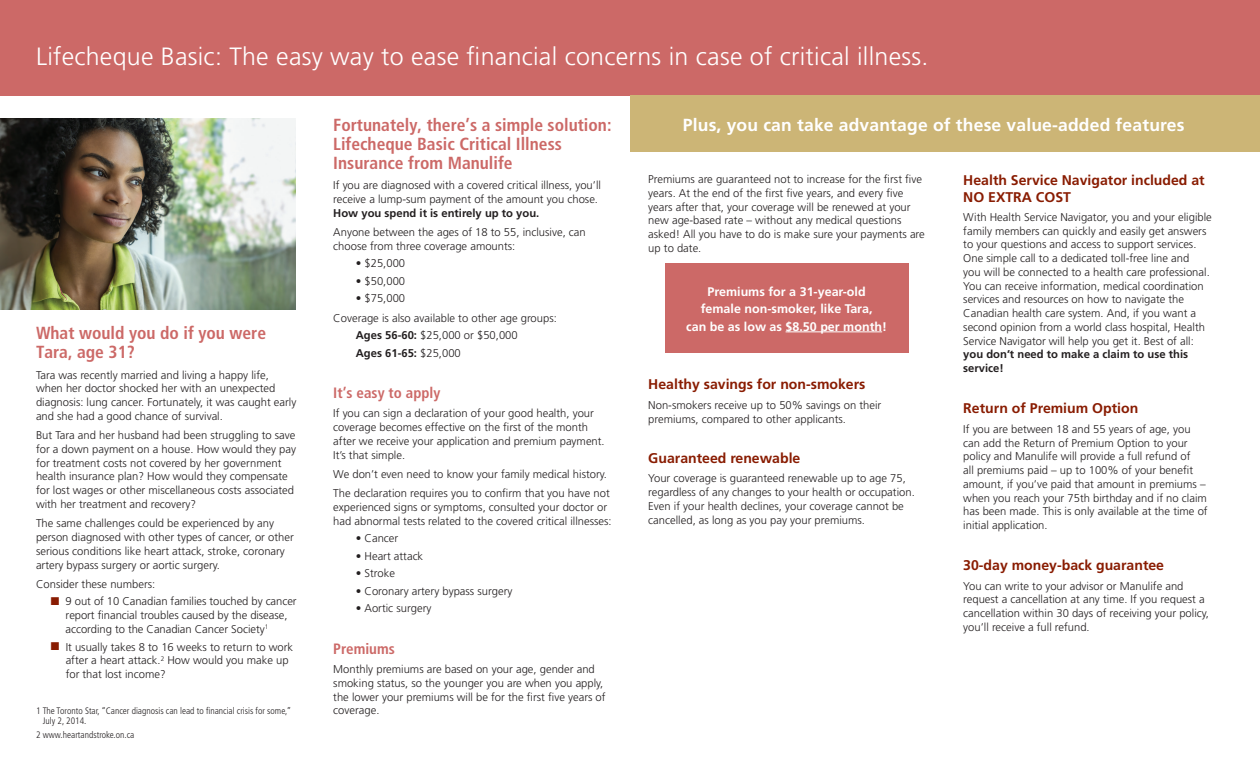
<style>
.page{position:relative;width:1260px;height:765px;background:#fff}
.page>*{position:absolute;margin:0;border:0;box-sizing:border-box;transform-origin:0 0}
.t1{font:300 25px "Frutiger";letter-spacing:.01em;color:#fff}
.t2{font:700 condensed 17.5px/18.8px "Frutiger";color:#cc6967}
.t3{font:700 17.5px "Frutiger";letter-spacing:.01em;color:#fff}
.t4{font:700 condensed 15px "Frutiger";color:#cc6967}
.t5{font:700 14px/16.2px "Frutiger";color:#891c02}
.t6{font:700 12.5px/17.5px "Frutiger";color:#fff;text-align:center}
.t7{font:300 11.25px/13.8px "Frutiger";color:#231f20}
.t8{font:700 11.25px/13.8px "Frutiger";color:#231f20}
.t9{font:300 condensed 9.38px/10.6px "Frutiger";color:#231f20}
.s1{color:#891c02}
.s2{font-weight:700}
</style>
<div class="page">
<div style="left:0;top:0;width:1260px;height:96px;background:#cc6967"></div>
<img style="left:0;top:118px;width:296px;height:191px">
<div style="left:630px;top:96px;width:630px;height:56px;background:#ccb576"></div>
<div style="left:665px;top:263px;width:244px;height:90px;background:#cc6967"></div>
<hr style="left:786px;top:332px;width:96px;height:1px;background:#fff">
<h1 class="t1" style="left:36px;top:42px;width:894px">Lifecheque Basic: The easy way to ease financial concerns in case of critical illness.</h1>
<h2 class="t2" style="left:36px;top:324px;width:232px">What would you do if you were<br>Tara, age 31?</h2>
<p class="t7" style="left:36px;top:368px;width:262px">Tara was recently married and living a happy life, when her doctor shocked her with an unexpected diagnosis: lung cancer. Fortunately, it was caught early and she had a good chance of survival.</p>
<p class="t7" style="left:36px;top:428px;width:262px">But Tara and her husband had been struggling to save for a down payment on a house. How would they pay for treatment costs not covered by her government health insurance plan? How would they compensate for lost wages or other miscellaneous costs associated with her treatment and recovery?</p>
<p class="t7" style="left:36px;top:517px;width:259px">The same challenges could be experienced by any person diagnosed with other types of cancer, or other serious conditions like heart attack, stroke, coronary artery bypass surgery or aortic surgery.</p>
<p class="t7" style="left:36px;top:577px;width:121px">Consider these numbers:</p>
<p class="t7" style="left:66px;top:595px;width:233px;text-indent:-15px"><span class="s1">■</span> 9 out of 10 Canadian families touched by cancer report financial troubles caused by the disease, according to the Canadian Cancer Society<sup>1</sup></p>
<p class="t7" style="left:66px;top:640px;width:229px;text-indent:-15px"><span class="s1">■</span> It usually takes 8 to 16 weeks to return to work after a heart attack.<sup>2</sup> How would you make up for that lost income?</p>
<p class="t9" style="left:43px;top:705px;width:250px;text-indent:-7px">1 The Toronto Star, “Cancer diagnosis can lead to financial crisis for some,”<br>July 2, 2014.</p>
<p class="t9" style="left:36px;top:729px;width:100px">2 www.heartandstroke.on.ca</p>
<h2 class="t2" style="left:333px;top:116px;width:280px">Fortunately, there’s a simple solution:<br>Lifecheque Basic Critical Illness<br>Insurance from Manulife</h2>
<p class="t7" style="left:333px;top:178px;width:269px">If you are diagnosed with a covered critical illness, you’ll receive a lump-sum payment of the amount you chose.</p>
<p class="t8" style="left:333px;top:206px;width:208px">How you spend it is entirely up to you.</p>
<p class="t7" style="left:333px;top:225px;width:254px">Anyone between the ages of 18 to 55, inclusive, can choose from three coverage amounts:</p>
<p class="t7" style="left:356px;top:257px;width:51px">• $25,000</p>
<p class="t7" style="left:356px;top:274px;width:51px">• $50,000</p>
<p class="t7" style="left:333px;top:289px;width:225px;line-height:19.4px;text-indent:22px">• $75,000<br>Coverage is also available to other age groups:</p>
<p class="t7" style="left:356px;top:327px;width:163px;line-height:17.5px"><span class="s2">Ages 56-60:</span> $25,000 or $50,000<br><span class="s2">Ages 61-65:</span> $25,000</p>
<h3 class="t4" style="left:333px;top:384px;width:108px">It’s easy to apply</h3>
<p class="t7" style="left:333px;top:407px;width:273px">If you can sign a declaration of your good health, your coverage becomes effective on the first of the month after we receive your application and premium payment.<br>It’s that simple.</p>
<p class="t7" style="left:333px;top:464px;width:278px;line-height:19.4px">We don’t even need to know your family medical history.<br>The declaration requires you to confirm that you have not</p>
<p class="t7" style="left:333px;top:500px;width:280px">experienced signs or symptoms, consulted your doctor or had abnormal tests related to the covered critical illnesses:</p>
<p class="t7" style="left:356px;top:532px;width:44px">• Cancer</p>
<p class="t7" style="left:356px;top:549px;width:69px">• Heart attack</p>
<p class="t7" style="left:356px;top:567px;width:41px">• Stroke</p>
<p class="t7" style="left:356px;top:584px;width:158px">• Coronary artery bypass surgery</p>
<p class="t7" style="left:356px;top:602px;width:77px">• Aortic surgery</p>
<h3 class="t4" style="left:333px;top:640px;width:63px">Premiums</h3>
<p class="t7" style="left:333px;top:662px;width:274px">Monthly premiums are based on your age, gender and smoking status, so the younger you are when you apply, the lower your premiums will be for the first five years of coverage.</p>
<h2 class="t3" style="left:683px;top:114px;width:503px">Plus, you can take advantage of these value-added features</h2>
<p class="t7" style="left:648px;top:172px;width:278px">Premiums are guaranteed not to increase for the first five years. At the end of the first five years, and every five years after that, your coverage will be renewed at your new age-based rate – without any medical questions asked! All you have to do is make sure your payments are up to date.</p>
<p class="t6" style="left:686px;top:282px;width:202px">Premiums for a 31-year-old female non-smoker, like Tara,<br>can be as low as $8.50 per month!</p>
<p class="t5" style="left:648px;top:376px;width:219px">Healthy savings for non-smokers</p>
<p class="t7" style="left:648px;top:398px;width:234px">Non-smokers receive up to 50% savings on their premiums, compared to other applicants.</p>
<p class="t5" style="left:648px;top:450px;width:154px">Guaranteed renewable</p>
<p class="t7" style="left:648px;top:471px;width:268px">Your coverage is guaranteed renewable up to age 75, regardless of any changes to your health or occupation.<br>Even if your health declines, your coverage cannot be cancelled, as long as you pay your premiums.</p>
<p class="t5" style="left:963px;top:172px;width:243px">Health Service Navigator included at<br>NO EXTRA COST</p>
<p class="t7" style="left:963px;top:210px;width:250px">With Health Service Navigator, you and your eligible family members can quickly and easily get answers to your questions and access to support services.<br>One simple call to a dedicated toll-free line and<br>you will be connected to a health care professional.<br>You can receive information, medical coordination services and resources on how to navigate the Canadian health care system. And, if you want a second opinion from a world class hospital, Health Service Navigator will help you get it. Best of all:</p>
<p class="t8" style="left:963px;top:348px;width:226px">you don’t need to make a claim to use this service!</p>
<p class="t5" style="left:963px;top:400px;width:177px">Return of Premium Option</p>
<p class="t7" style="left:963px;top:422px;width:246px">If you are between 18 and 55 years of age, you can add the Return of Premium Option to your policy and Manulife will provide a full refund of<br>all premiums paid – up to 100% of your benefit amount, if you’ve paid that amount in premiums – when you reach your 75th birthday and if no claim has been made. This is only available at the time of initial application.</p>
<p class="t5" style="left:963px;top:557px;width:202px">30-day money-back guarantee</p>
<p class="t7" style="left:963px;top:579px;width:247px">You can write to your advisor or Manulife and request a cancellation at any time. If you request a cancellation within 30 days of receiving your policy, you’ll receive a full refund.</p>
</div>
